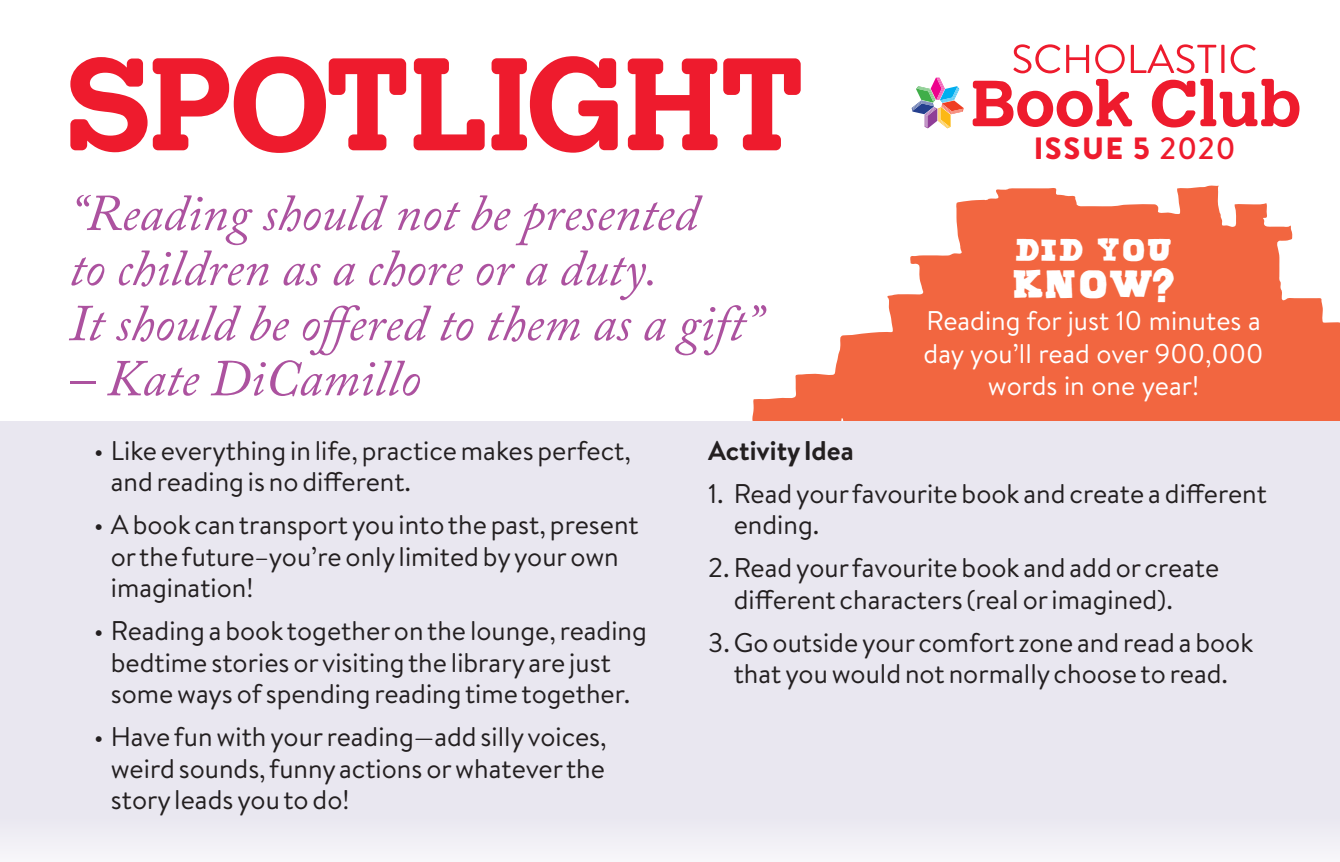
<style>
.page{position:relative;width:1340px;height:862px;background:#fff}
.page>*{position:absolute;margin:0;border:0;box-sizing:border-box;transform-origin:0 0}
.t1{font:700 129.83px "Kettlevert";letter-spacing:-.02em;color:#ee1b2d}
.t2{font:italic 51.07px/55.1px "Adobe Caslon Pro";color:#ac529f}
.t3{font:38.25px "Demi";color:#fff}
.t4{font:900 30.6px "Brandon Text";letter-spacing:.05em;color:#ee1b2d}
.t5{font:30.38px "Demi";color:#fff}
.t6{font:27px/31.5px "Brandon Text";color:#231f20}
.t7{font:27px/32.4px "Brandon Text";color:#fff;text-align:center}
.t8{font:700 27px "Brandon Text";color:#231f20}
.s1{font-weight:500}
</style>
<div class="page">
<svg style="left:972px;top:79px;width:327px;height:48px"></svg>
<svg style="left:911px;top:78px;width:52px;height:50px"></svg>
<svg style="left:1013px;top:44px;width:242px;height:29px"></svg>
<svg style="left:752px;top:185px;width:587px;height:236px;fill:#f26640"></svg>
<div style="left:0;top:421px;width:1339px;height:440px;background:#e9e7f0"></div>
<h1 class="t1" style="left:66px;top:23px;width:740px">SPOTLIGHT</h1>
<h2 class="t2" style="left:69px;top:185px;width:695px">“Reading should not be presented<br>to children as a chore or a duty.<br>It should be offered to them as a gift”</h2>
<h2 class="t2" style="left:69px;top:350px;width:353px">– Kate DiCamillo</h2>
<p class="t4" style="left:1033px;top:127px;width:203px">ISSUE 5 <span class="s1">2020</span></p>
<p class="t5" style="left:1014px;top:222px;width:159px">DID YOU</p>
<h3 class="t3" style="left:1012px;top:248px;width:164px">KNOW?</h3>
<p class="t7" style="left:923px;top:304px;width:341px">Reading for just 10 minutes a day you’ll read over 900,000 words in one year!</p>
<p class="t6" style="left:111px;top:433px;width:521px;text-indent:-17px">• Like everything in life, practice makes perfect, and reading is no different.</p>
<p class="t6" style="left:111px;top:507px;width:529px;text-indent:-17px">• A book can transport you into the past, present or the future–you’re only limited by your own imagination!</p>
<p class="t6" style="left:111px;top:613px;width:537px;text-indent:-17px">• Reading a book together on the lounge, reading bedtime stories or visiting the library are just some ways of spending reading time together.</p>
<p class="t6" style="left:111px;top:719px;width:497px;text-align:justify;text-indent:-17px">• Have fun with your reading—add silly voices, weird sounds, funny actions or whatever the story leads you to do!</p>
<p class="t8" style="left:708px;top:431px;width:147px">Activity Idea</p>
<p class="t6" style="left:733px;top:476px;width:534px;text-indent:-26px">1. Read your favourite book and create a different ending.</p>
<p class="t6" style="left:733px;top:550px;width:487px;text-indent:-26px">2.Read your favourite book and add or create different characters (real or imagined).</p>
<p class="t6" style="left:708px;top:625px;width:547px;text-align:center">3.Go outside your comfort zone and read a book that you would not normally choose to read.</p>
</div>
